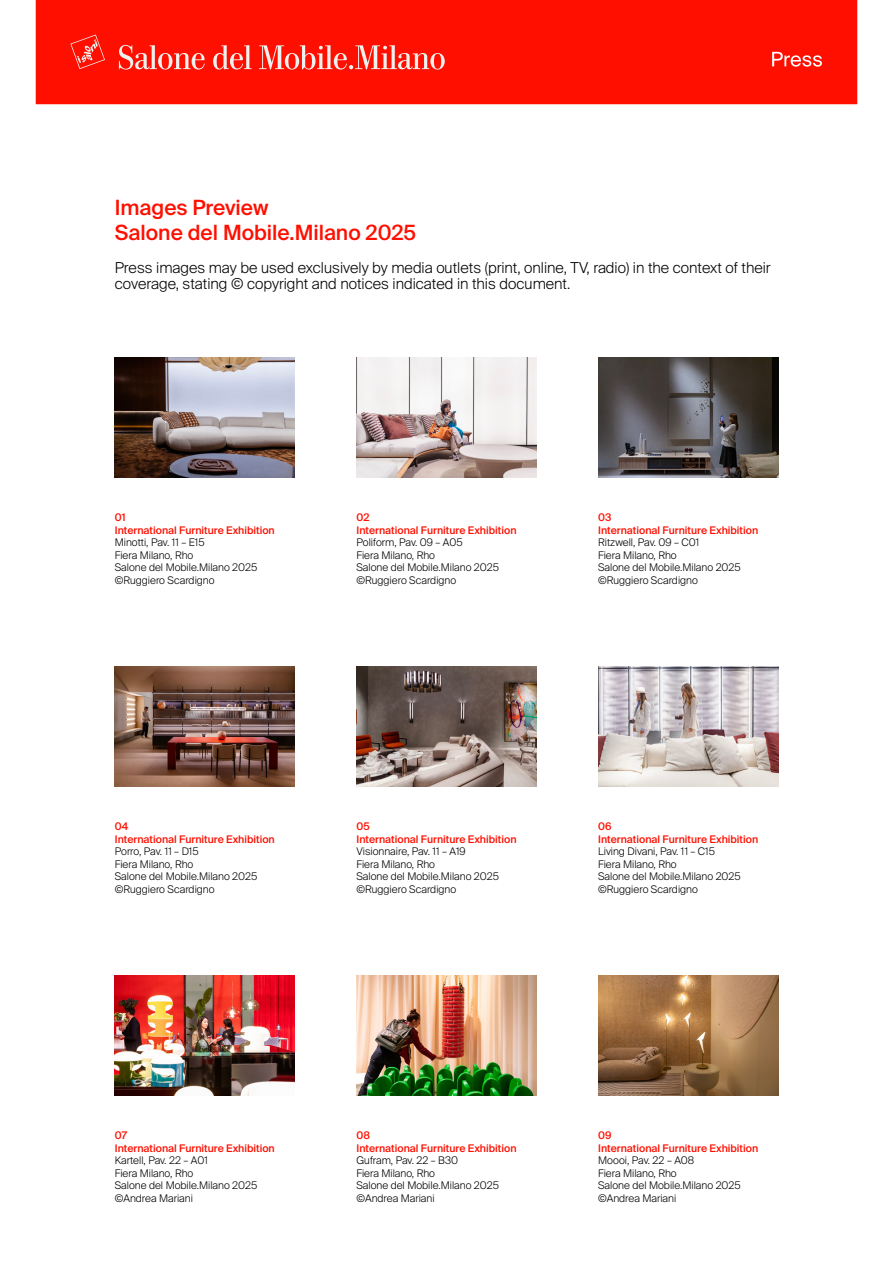
<style>
.page{position:relative;width:893px;height:1263px;background:#fff}
.page>*{position:absolute;margin:0;border:0;box-sizing:border-box;transform-origin:0 0}
.t1{font:500 21px/25.2px "Suisse Intl";color:#ff0f00}
.t2{font:300 15px/16.5px "Suisse Intl";color:#000}
.t3{font:300 10.5px/12.6px "Suisse Intl";color:#000}
.t4{font:500 10.5px "Suisse Intl";color:#ff0f00}
.s1{font-weight:500;color:#ff0f00}
</style>
<div class="page">
<div style="left:36px;top:0;width:821px;height:104px;background:#ff0f00"></div>
<svg style="left:119px;top:45px;width:86px;height:25px"></svg>
<svg style="left:213px;top:45px;width:39px;height:25px"></svg>
<svg style="left:259px;top:45px;width:186px;height:25px"></svg>
<svg style="left:70px;top:34px;width:35px;height:35px"></svg>
<svg style="left:772px;top:52px;width:50px;height:15px"></svg>
<img style="left:598px;top:357px;width:180px;height:120px">
<img style="left:115px;top:666px;width:180px;height:120px">
<img style="left:598px;top:666px;width:180px;height:120px">
<img style="left:115px;top:357px;width:180px;height:120px">
<img style="left:356px;top:357px;width:180px;height:120px">
<img style="left:356px;top:666px;width:180px;height:120px">
<img style="left:115px;top:975px;width:180px;height:120px">
<img style="left:356px;top:975px;width:180px;height:120px">
<img style="left:598px;top:975px;width:180px;height:120px">
<p class="t1" style="left:115px;top:195px;width:303px">Images Preview<br>Salone del Mobile.Milano 2025</p>
<p class="t2" style="left:115px;top:259px;width:657px">Press images may be used exclusively by media outlets (print, online, TV, radio) in the context of their coverage, stating © copyright and notices indicated in this document.</p>
<p class="t4" style="left:115px;top:511px;width:12px">01</p>
<p class="t3" style="left:115px;top:524px;width:162px"><span class="s1">International Furniture Exhibition<br></span>Minotti, Pav. 11 – E15<br>Fiera Milano, Rho<br>Salone del Mobile.Milano 2025 ©Ruggiero Scardigno</p>
<p class="t4" style="left:356px;top:511px;width:14px">02</p>
<p class="t3" style="left:356px;top:524px;width:162px"><span class="s1">International Furniture Exhibition<br></span>Poliform, Pav. 09 – A05<br>Fiera Milano, Rho<br>Salone del Mobile.Milano 2025 ©Ruggiero Scardigno</p>
<p class="t4" style="left:598px;top:511px;width:15px">03</p>
<p class="t3" style="left:598px;top:524px;width:162px"><span class="s1">International Furniture Exhibition<br></span>Ritzwell, Pav. 09 – C01<br>Fiera Milano, Rho<br>Salone del Mobile.Milano 2025 ©Ruggiero Scardigno</p>
<p class="t4" style="left:115px;top:820px;width:15px">04</p>
<p class="t4" style="left:115px;top:833px;width:162px">International Furniture Exhibition</p>
<p class="t3" style="left:115px;top:845px;width:144px">Porro, Pav. 11 – D15<br>Fiera Milano, Rho<br>Salone del Mobile.Milano 2025 ©Ruggiero Scardigno</p>
<p class="t4" style="left:356px;top:820px;width:15px">05</p>
<p class="t4" style="left:356px;top:833px;width:162px">International Furniture Exhibition</p>
<p class="t3" style="left:356px;top:845px;width:144px">Visionnaire, Pav. 11 – A19<br>Fiera Milano, Rho<br>Salone del Mobile.Milano 2025 ©Ruggiero Scardigno</p>
<p class="t4" style="left:598px;top:820px;width:15px">06</p>
<p class="t4" style="left:598px;top:833px;width:162px">International Furniture Exhibition</p>
<p class="t3" style="left:598px;top:845px;width:144px">Living Divani, Pav. 11 – C15<br>Fiera Milano, Rho<br>Salone del Mobile.Milano 2025 ©Ruggiero Scardigno</p>
<p class="t4" style="left:115px;top:1129px;width:14px">07</p>
<p class="t4" style="left:115px;top:1142px;width:162px">International Furniture Exhibition</p>
<p class="t3" style="left:115px;top:1154px;width:144px">Kartell, Pav. 22 – A01<br>Fiera Milano, Rho<br>Salone del Mobile.Milano 2025 ©Andrea Mariani</p>
<p class="t4" style="left:356px;top:1129px;width:15px">08</p>
<p class="t4" style="left:356px;top:1142px;width:162px">International Furniture Exhibition</p>
<p class="t3" style="left:356px;top:1154px;width:144px">Gufram, Pav. 22 – B30<br>Fiera Milano, Rho<br>Salone del Mobile.Milano 2025 ©Andrea Mariani</p>
<p class="t4" style="left:598px;top:1129px;width:15px">09</p>
<p class="t4" style="left:598px;top:1142px;width:162px">International Furniture Exhibition</p>
<p class="t3" style="left:598px;top:1154px;width:144px">Moooi, Pav. 22 – A08<br>Fiera Milano, Rho<br>Salone del Mobile.Milano 2025 ©Andrea Mariani</p>
</div>
